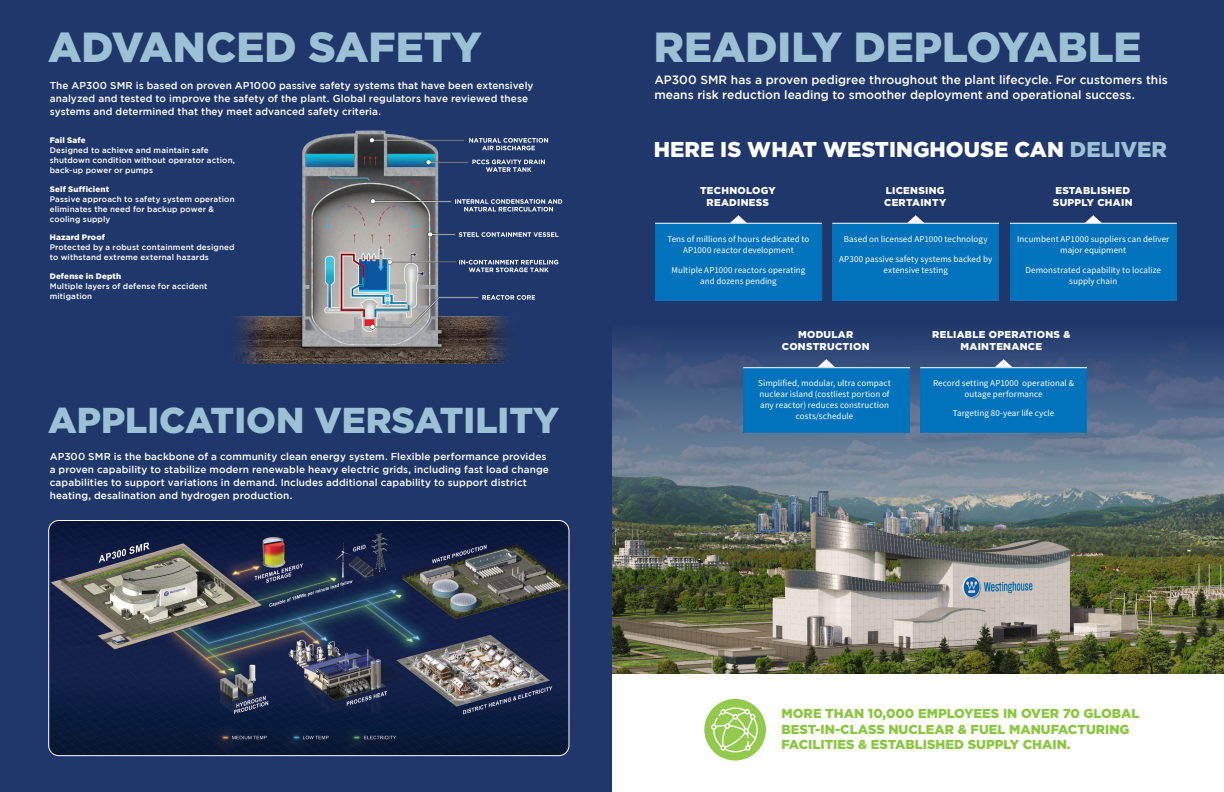
<style>
.page{position:relative;width:1224px;height:792px;background:#fff}
.page>*{position:absolute;margin:0;border:0;box-sizing:border-box;transform-origin:0 0}
._104_Number_DBlue{font:900 42px "Gotham";color:#9cc1d5}
._104_Number_DBlue-2{font:900 36px "Gotham";color:#9cc1d5}
._22_Small_Header_Whi{font:900 21.5px "Gotham";color:#fff}
._19_Small_Header_Blu{font:900 13px/15.6px "Gotham";color:#8bc640}
._9_Slogan_DBlue{font:500 12px/15px "Gotham";color:#fff}
._9_Slogan_DBlue-2{font:500 10px/13px "Gotham";letter-spacing:.01em;color:#fff}
._8_Content_Black_Bol{font:900 10px/12px "Gotham";letter-spacing:.03em;color:#fff;text-align:center}
._6_Content_DBlue{font:9px/11px "Source Sans Pro";letter-spacing:.005em;color:#fff;text-align:center}
._9_Slogan_DBlue-3{font:500 8px/10px "Gotham";letter-spacing:.02em;color:#fff}
.s1{font-weight:900}
.s2{color:#9cc1d5}
</style>
<div class="page">
<div style="left:0;top:0;width:612px;height:792px;background:#1f376b"></div>
<div style="left:612px;top:0;width:612px;height:674px;background:#1f376b"></div>
<svg style="left:704px;top:699px;width:62px;height:62px"></svg>
<svg style="left:711px;top:707px;width:47px;height:45px"></svg>
<img style="left:612px;top:336px;width:612px;height:338px">
<svg style="left:713px;top:215px;width:51px;height:8px"></svg>
<svg style="left:801px;top:359px;width:50px;height:8px"></svg>
<svg style="left:891px;top:215px;width:50px;height:8px"></svg>
<svg style="left:979px;top:359px;width:50px;height:8px"></svg>
<svg style="left:1068px;top:215px;width:50px;height:8px"></svg>
<div style="left:743px;top:367px;width:167px;height:65px;background:#0073bc"></div>
<div style="left:832px;top:223px;width:167px;height:78px;background:#0073bc"></div>
<div style="left:920px;top:367px;width:167px;height:65px;background:#0073bc"></div>
<div style="left:1010px;top:223px;width:167px;height:78px;background:#0073bc"></div>
<div style="left:655px;top:223px;width:167px;height:78px;background:#0073bc"></div>
<hr style="left:655px;top:223px;width:167px;height:1px;background:#fff">
<hr style="left:832px;top:223px;width:167px;height:1px;background:#fff">
<hr style="left:1010px;top:223px;width:167px;height:1px;background:#fff">
<hr style="left:743px;top:367px;width:167px;height:1px;background:#fff">
<hr style="left:920px;top:367px;width:167px;height:1px;background:#fff">
<img style="left:50px;top:520px;width:519px;height:236px">
<div style="left:48px;top:520px;width:521px;height:236px;border:1px solid #fff;border-radius:10px"></div>
<img style="left:235px;top:130px;width:328px;height:234px">
<p class="_104_Number_DBlue" style="left:48px;top:22px;width:435px">ADVANCED SAFETY</p>
<p class="_9_Slogan_DBlue-2" style="left:50px;top:78px;width:485px">The AP300 SMR is based on proven AP1000 passive safety systems that have been extensively analyzed and tested to improve the safety of the plant. Global regulators have reviewed these systems and determined that they meet advanced safety criteria.</p>
<p class="_9_Slogan_DBlue-3" style="left:50px;top:135px;width:187px"><span class="s1">Fail Safe<br></span>Designed to achieve and maintain safe shutdown condition without operator action, back-up power or pumps</p>
<p class="_9_Slogan_DBlue-3" style="left:50px;top:184px;width:186px"><span class="s1">Self Sufficient<br></span>Passive approach to safety system operation eliminates the need for backup power &amp; cooling supply</p>
<p class="_9_Slogan_DBlue-3" style="left:50px;top:232px;width:186px"><span class="s1">Hazard Proof<br></span>Protected by a robust containment designed to withstand extreme external hazards</p>
<p class="_9_Slogan_DBlue-3" style="left:50px;top:271px;width:159px"><span class="s1">Defense in Depth<br></span>Multiple layers of defense for accident mitigation</p>
<p class="_104_Number_DBlue-2" style="left:48px;top:400px;width:512px">APPLICATION VERSATILITY</p>
<p class="_9_Slogan_DBlue-2" style="left:50px;top:450px;width:501px">AP300 SMR is the backbone of a community clean energy system. Flexible performance provides a proven capability to stabilize modern renewable heavy electric grids, including fast load change capabilities to support variations in demand. Includes additional capability to support district heating, desalination and hydrogen production.</p>
<p class="_104_Number_DBlue" style="left:654px;top:22px;width:489px">READILY DEPLOYABLE</p>
<p class="_9_Slogan_DBlue" style="left:655px;top:72px;width:515px">AP300 SMR has a proven pedigree throughout the plant lifecycle. For customers this means risk reduction leading to smoother deployment and operational success.</p>
<p class="_22_Small_Header_Whi" style="left:654px;top:137px;width:515px">HERE IS WHAT WESTINGHOUSE CAN <span class="s2">DELIVER</span></p>
<p class="_8_Content_Black_Bol" style="left:700px;top:184px;width:77px">TECHNOLOGY<br>READINESS</p>
<p class="_6_Content_DBlue" style="left:667px;top:233px;width:143px">Tens of millions of hours dedicated to<br>AP1000 reactor development</p>
<p class="_6_Content_DBlue" style="left:672px;top:264px;width:135px">Multiple AP1000 reactors operating and dozens pending</p>
<p class="_8_Content_Black_Bol" style="left:884px;top:184px;width:64px;text-align:left">LICENSING<br>CERTAINTY</p>
<p class="_6_Content_DBlue" style="left:844px;top:233px;width:145px">Based on licensed AP1000 technology</p>
<p class="_6_Content_DBlue" style="left:839px;top:253px;width:155px">AP300 passive safety systems backed by extensive testing</p>
<p class="_8_Content_Black_Bol" style="left:1053px;top:184px;width:81px;text-align:left">ESTABLISHED<br>SUPPLY CHAIN</p>
<p class="_6_Content_DBlue" style="left:1017px;top:233px;width:154px">Incumbent AP1000 suppliers can deliver major equipment</p>
<p class="_6_Content_DBlue" style="left:1026px;top:264px;width:137px">Demonstrated capability to localize supply chain</p>
<p class="_8_Content_Black_Bol" style="left:782px;top:328px;width:89px">MODULAR<br>CONSTRUCTION</p>
<p class="_6_Content_DBlue" style="left:758px;top:377px;width:134px">Simplified, modular, ultra compact nuclear island (costliest portion of any reactor) reduces construction costs/schedule</p>
<p class="_8_Content_Black_Bol" style="left:932px;top:328px;width:140px">RELIABLE OPERATIONS &amp;<br>MAINTENANCE</p>
<p class="_6_Content_DBlue" style="left:933px;top:377px;width:143px">Record setting AP1000 operational &amp; outage performance</p>
<p class="_6_Content_DBlue" style="left:953px;top:408px;width:103px">Targeting 80-year life cycle</p>
<p class="_19_Small_Header_Blu" style="left:782px;top:705px;width:359px">MORE THAN 10,000 EMPLOYEES IN OVER 70 GLOBAL<br>BEST-IN-CLASS NUCLEAR &amp; FUEL MANUFACTURING<br>FACILITIES &amp; ESTABLISHED SUPPLY CHAIN.</p>
</div>
